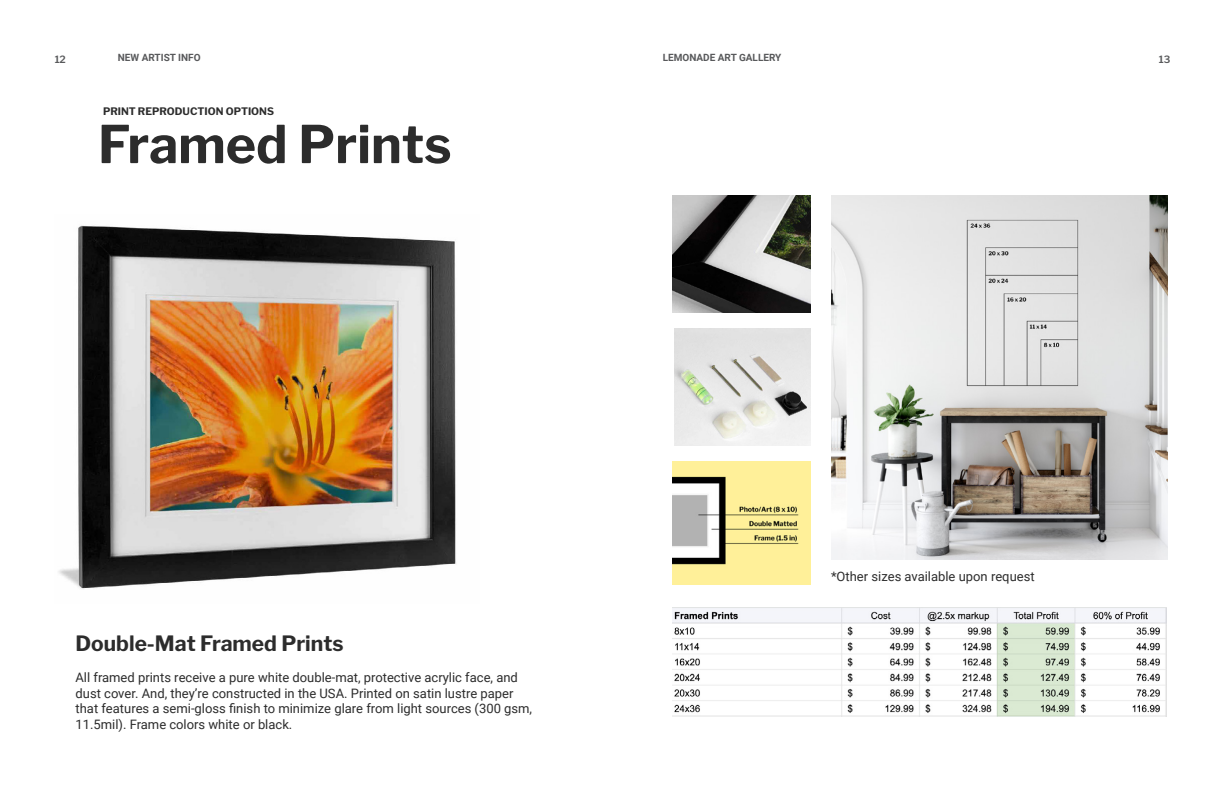
<style>
.page{position:relative;width:1224px;height:792px;background:#fff}
.page>*{position:absolute;margin:0;border:0;box-sizing:border-box;transform-origin:0 0}
.t1{font:700 51.8px "Libre Franklin";color:#2c2c2c}
.t2{font:700 21px "Libre Franklin";color:#2c2c2c}
.t3{font:13px/15.6px "Roboto";color:#2c2c2c}
.t4{font:700 10.3px "Libre Franklin";color:#2c2c2c}
.t5{font:700 10px "Roboto";color:#58595b}
.t6{font:600 10px "Libre Franklin";color:#58595b}
</style>
<div class="page">
<img style="left:58px;top:225px;width:398px;height:364px">
<img style="left:673px;top:195px;width:137px;height:117px">
<img style="left:674px;top:328px;width:136px;height:117px">
<img style="left:673px;top:461px;width:137px;height:123px">
<img style="left:831px;top:195px;width:336px;height:365px">
<img style="left:673px;top:608px;width:494px;height:109px">
<p class="t6" style="left:55px;top:54px;width:13px">12</p>
<p class="t5" style="left:118px;top:51px;width:84px">NEW ARTIST INFO</p>
<p class="t5" style="left:663px;top:51px;width:120px">LEMONADE ART GALLERY</p>
<p class="t6" style="left:1159px;top:54px;width:13px">13</p>
<p class="t4" style="left:103px;top:105px;width:173px">PRINT REPRODUCTION OPTIONS</p>
<h1 class="t1" style="left:98px;top:113px;width:355px">Framed Prints</h1>
<h2 class="t2" style="left:76px;top:631px;width:270px">Double-Mat Framed Prints</h2>
<p class="t3" style="left:76px;top:669px;width:458px">All framed prints receive a pure white double-mat, protective acrylic face, and dust cover. And, they’re constructed in the USA. Printed on satin lustre paper that features a semi‑gloss finish to minimize glare from light sources (300 gsm, 11.5mil). Frame colors white or black.</p>
<p class="t3" style="left:831px;top:568px;width:205px">*Other sizes available upon request</p>
</div>
